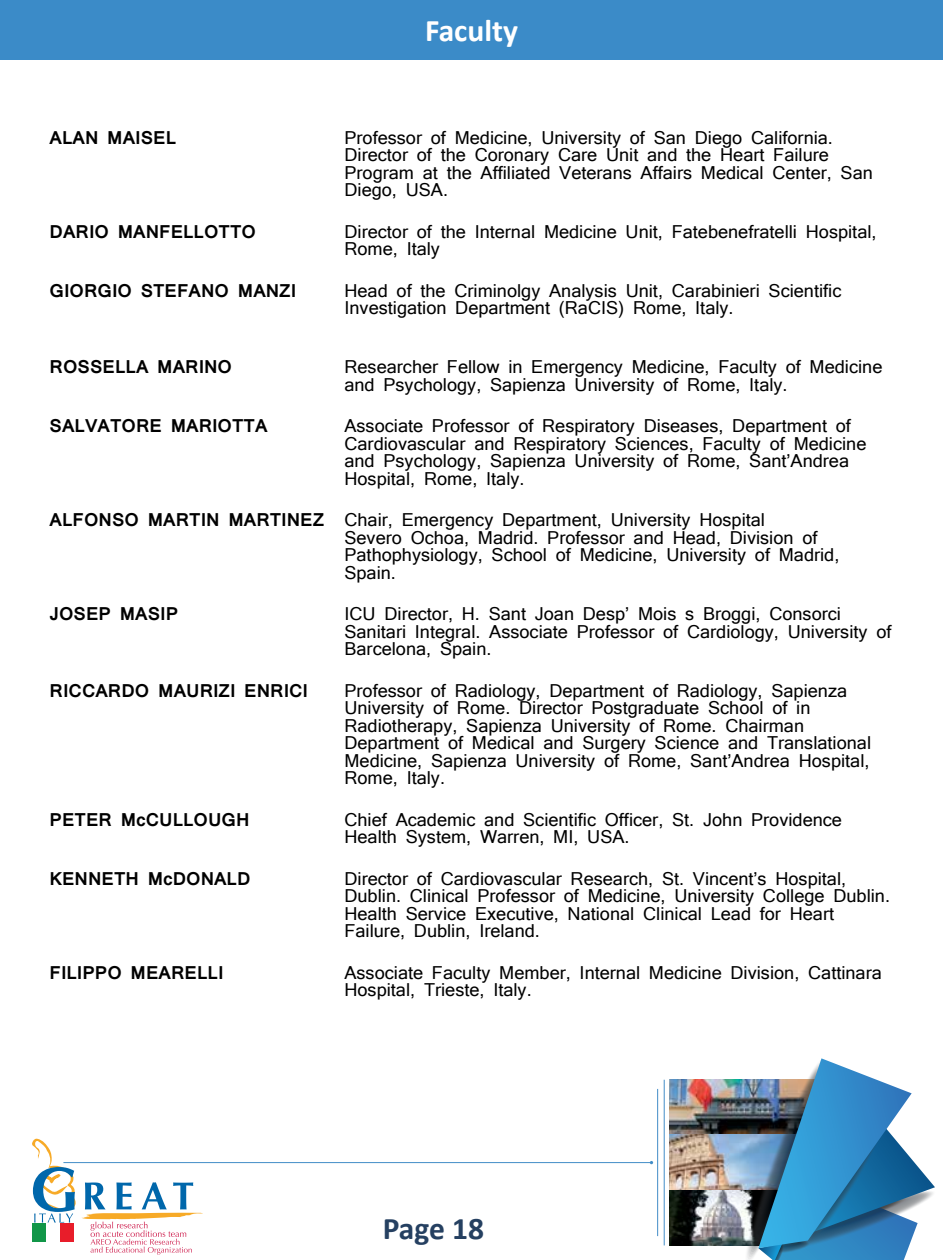
<style>
.page{position:relative;width:943px;height:1260px;background:#fff}
.page>*{position:absolute;margin:0;border:0;box-sizing:border-box;transform-origin:0 0}
.t1{font:700 31.5px "Calibri";color:#fff}
.t2{font:700 31.5px "Calibri";letter-spacing:-.005em;color:#254061}
.t3{font:17.5px/17.5px "Mangal";color:#000}
.t4{font:700 17.5px "Mangal";color:#000}
.s1{font-weight:700}
</style>
<div class="page">
<div style="left:0;top:0;width:943px;height:60px;background:#3b8bc8"></div>
<hr style="left:63px;top:1162px;width:588px;height:1px;background:#428dc7">
<img style="left:669px;top:1080px;width:75px;height:55px">
<img style="left:669px;top:1135px;width:75px;height:55px">
<img style="left:669px;top:1190px;width:75px;height:55px">
<hr style="left:663px;top:1080px;width:1px;height:165px;background:#428dc7">
<hr style="left:657px;top:1089px;width:1px;height:147px;background:#428dc7">
<img style="left:744px;top:1058px;width:191px;height:202px">
<svg style="left:32px;top:1138px;width:172px;height:117px"></svg>
<h1 class="t1" style="left:425px;top:11px;width:94px">Faculty</h1>
<p class="t4" style="left:50px;top:121px;width:128px">ALAN MAISEL</p>
<p class="t3" style="left:344px;top:129px;width:530px">Professor of Medicine, University of San Diego California.<br>Director of the Coronary Care Unit and the Heart Failure Program at the Affiliated Veterans Affairs Medical Center, San Diego, USA.</p>
<p class="t4" style="left:50px;top:215px;width:208px">DARIO MANFELLOTTO</p>
<p class="t3" style="left:344px;top:223px;width:533px">Director of the Internal Medicine Unit, Fatebenefratelli Hospital,<br>Rome, Italy</p>
<p class="t4" style="left:50px;top:274px;width:248px">GIORGIO STEFANO MANZI</p>
<p class="t3" style="left:344px;top:282px;width:498px">Head of the Criminolgy Analysis Unit, Carabinieri Scientific<br>Investigation Department (RaCIS) Rome, Italy.</p>
<p class="t4" style="left:50px;top:351px;width:184px">ROSSELLA MARINO</p>
<p class="t3" style="left:344px;top:359px;width:539px">Researcher Fellow in Emergency Medicine, Faculty of Medicine and Psychology, Sapienza University of Rome, Italy.</p>
<p class="t4" style="left:50px;top:410px;width:219px">SALVATORE MARIOTTA</p>
<p class="t3" style="left:344px;top:418px;width:523px">Associate Professor of Respiratory Diseases, Department of Cardiovascular and Respiratory Sciences, Faculty of Medicine and Psychology, Sapienza University of Rome, Sant’Andrea Hospital, Rome, Italy.</p>
<p class="t3" style="left:344px;top:512px;width:496px;text-indent:-295px"><span class="s1">ALFONSO MARTIN MARTINEZ</span> Chair, Emergency Department, University Hospital<br>Severo Ochoa, Madrid. Professor and Head, Division of Pathophysiology, School of Medicine, University of Madrid, Spain.</p>
<p class="t4" style="left:50px;top:598px;width:130px">JOSEP MASIP</p>
<p class="t3" style="left:344px;top:606px;width:548px">ICU Director, H. Sant Joan Desp’ Mois s Broggi, Consorci<br>Sanitari Integral. Associate Professor of Cardiology, University of<br>Barcelona, Spain.</p>
<p class="t4" style="left:50px;top:674px;width:260px">RICCARDO MAURIZI ENRICI</p>
<p class="t3" style="left:344px;top:682px;width:528px">Professor of Radiology, Department of Radiology, Sapienza University of Rome. Director Postgraduate School of in Radiotherapy, Sapienza University of Rome. Chairman Department of Medical and Surgery Science and Translational Medicine, Sapienza University of Rome, Sant’Andrea Hospital, Rome, Italy.</p>
<p class="t4" style="left:50px;top:803px;width:201px">PETER McCULLOUGH</p>
<p class="t3" style="left:344px;top:811px;width:499px">Chief Academic and Scientific Officer, St. John Providence<br>Health System, Warren, MI, USA.</p>
<p class="t4" style="left:50px;top:862px;width:202px">KENNETH McDONALD</p>
<p class="t3" style="left:344px;top:870px;width:547px">Director of Cardiovascular Research, St. Vincent’s Hospital, Dublin. Clinical Professor of Medicine, University College Dublin.<br>Health Service Executive, National Clinical Lead for Heart Failure, Dublin, Ireland.</p>
<p class="t4" style="left:50px;top:956px;width:175px">FILIPPO MEARELLI</p>
<p class="t3" style="left:344px;top:964px;width:539px">Associate Faculty Member, Internal Medicine Division, Cattinara<br>Hospital, Trieste, Italy.</p>
<h1 class="t2" style="left:383px;top:1208px;width:103px">Page 18</h1>
</div>
